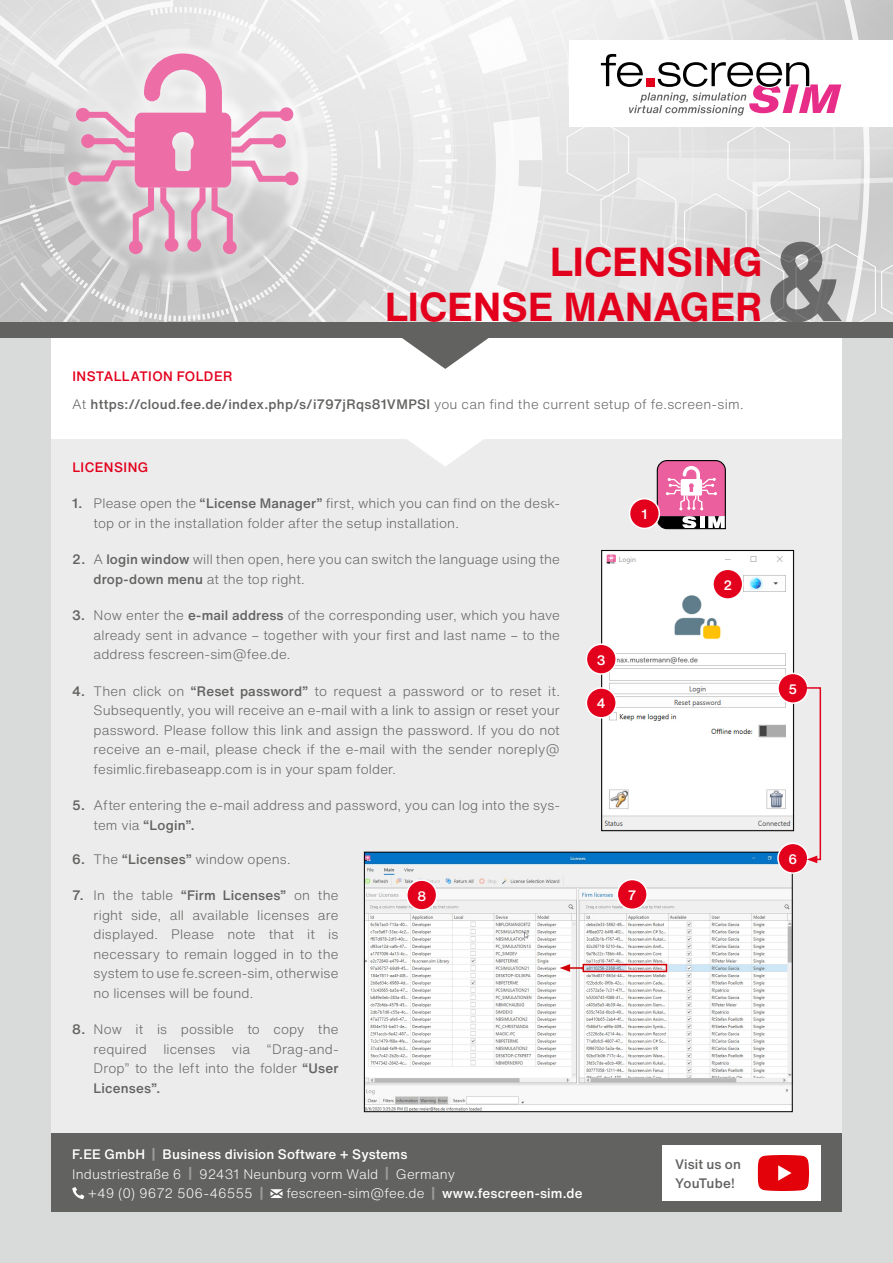
<style>
.page{position:relative;width:893px;height:1263px;background:#d9dada}
.page>*{position:absolute;margin:0;border:0;box-sizing:border-box;transform-origin:0 0}
.t1{font:700 39.75px/45px "Helvetica Now Text";letter-spacing:.01em;color:#e3001d;text-align:right}
.t2{font:300 13.5px/19.5px "Helvetica Now Text";letter-spacing:.01em;color:#626261;text-align:justify}
.t3{font:500 13.5px/28px "Helvetica Now Text";letter-spacing:.02em;color:#626261}
.t4{font:300 13.5px "Helvetica Now Text";letter-spacing:.01em;color:#fff}
.t5{font:500 13.5px "Helvetica Now Text";letter-spacing:.01em;color:#fff}
.t6{font:500 13.5px "Helvetica Now Text";letter-spacing:.035em;color:#e3001d}
.s1{color:#e3001d}
.s2{font-weight:300}
.s3{font-weight:500}
.s4{font-weight:700;color:#9c9c9d}
</style>
<div class="page">
<div style="left:51px;top:439px;width:791px;height:694px;background:#ececec"></div>
<svg style="left:407px;top:439px;width:76px;height:27px;fill:#fefefe"></svg>
<div style="left:51px;top:339px;width:791px;height:100px;background:#fff"></div>
<svg style="left:656px;top:460px;width:70px;height:70px;background:#cd779e"></svg>
<div style="left:629px;top:499px;width:30px;height:29px;background:#e3001d;border-radius:50%"></div>
<div style="left:629px;top:498px;width:31px;height:31px;border:2px solid #fff;border-radius:50%"></div>
<svg style="left:264px;top:338px;width:363px;height:31px"></svg>
<img style="left:0;top:0;width:893px;height:322px">
<div style="left:52px;top:37px;width:263px;height:233px;background:#fff;opacity:.86"></div>
<div style="left:285px;top:172px;width:13px;height:13px;border:7px solid #ed6ea7;border-radius:50%"></div>
<div style="left:68px;top:172px;width:14px;height:13px;border:7px solid #ed6ea7;border-radius:50%"></div>
<div style="left:223px;top:240px;width:14px;height:14px;border:7px solid #ed6ea7;border-radius:50%"></div>
<svg style="left:71px;top:54px;width:226px;height:199px"></svg>
<div style="left:129px;top:240px;width:14px;height:14px;border:7px solid #ed6ea7;border-radius:50%"></div>
<svg style="left:770px;top:242px;width:72px;height:80px"></svg>
<div style="left:570px;top:40px;width:323px;height:86px;background:#fff"></div>
<svg style="left:601px;top:54px;width:240px;height:61px"></svg>
<div style="left:0;top:322px;width:893px;height:16px;background:#626261"></div>
<img style="left:603px;top:552px;width:189px;height:274px">
<div style="left:601px;top:550px;width:193px;height:281px;border:1px solid #000"></div>
<div style="left:713px;top:569px;width:30px;height:30px;background:#e3001d;border-radius:50%"></div>
<div style="left:712px;top:568px;width:31px;height:32px;border:2px solid #fff;border-radius:50%"></div>
<div style="left:586px;top:644px;width:30px;height:30px;background:#e3001d;border-radius:50%"></div>
<div style="left:586px;top:643px;width:31px;height:32px;border:2px solid #fff;border-radius:50%"></div>
<div style="left:586px;top:688px;width:30px;height:30px;background:#e3001d;border-radius:50%"></div>
<div style="left:586px;top:687px;width:31px;height:31px;border:2px solid #fff;border-radius:50%"></div>
<div style="left:778px;top:673px;width:30px;height:30px;background:#e3001d;border-radius:50%"></div>
<div style="left:777px;top:673px;width:31px;height:31px;border:2px solid #fff;border-radius:50%"></div>
<img style="left:366px;top:854px;width:425px;height:256px">
<div style="left:364px;top:852px;width:429px;height:260px;border:1px solid #000"></div>
<div style="left:778px;top:843px;width:30px;height:30px;background:#e3001d;border-radius:50%"></div>
<div style="left:777px;top:843px;width:31px;height:31px;border:2px solid #fff;border-radius:50%"></div>
<svg style="left:797px;top:686px;width:25px;height:177px"></svg>
<div style="left:617px;top:879px;width:30px;height:30px;background:#e3001d;border-radius:50%"></div>
<div style="left:617px;top:879px;width:31px;height:31px;border:2px solid #fff;border-radius:50%"></div>
<div style="left:407px;top:880px;width:30px;height:30px;background:#e3001d;border-radius:50%"></div>
<div style="left:406px;top:879px;width:31px;height:32px;border:2px solid #fff;border-radius:50%"></div>
<div style="left:583px;top:964px;width:84px;height:8px;border:2px solid #d10007"></div>
<svg style="left:560px;top:964px;width:23px;height:8px"></svg>
<div style="left:51px;top:1133px;width:791px;height:79px;background:#626261"></div>
<svg style="left:72px;top:1187px;width:12px;height:12px"></svg>
<svg style="left:270px;top:1189px;width:13px;height:9px"></svg>
<div style="left:662px;top:1145px;width:159px;height:55px;background:#fff"></div>
<svg style="left:758px;top:1155px;width:51px;height:36px;background:#e61c24"></svg>
<h1 class="t1" style="left:385px;top:239px;width:379px">LICENSING<br>LICENSE MANAGER</h1>
<p class="t3" style="left:72px;top:362px;width:673px"><span class="s1">INSTALLATION FOLDER<br></span><span class="s2">At</span> https://cloud.fee.de/index.php/s/i797jRqs81VMPSI <span class="s2">you can find the current setup of fe.screen-sim.</span></p>
<p class="t6" style="left:72px;top:457px;width:78px">LICENSING</p>
<p class="t2" style="left:94px;top:493px;width:468px;text-indent:-21px"><span class="s3">1.</span> Please open the <span class="s3">“License Manager”</span> first, which you can find on the desk&shy;top or in the installation folder after the setup installation.</p>
<p class="t2" style="left:94px;top:549px;width:468px;text-indent:-21px"><span class="s3">2.</span> A <span class="s3">login window</span> will then open, here you can switch the language using the <span class="s3">drop-down menu</span> at the top right.</p>
<p class="t2" style="left:94px;top:605px;width:468px;text-indent:-21px"><span class="s3">3.</span> Now enter the <span class="s3">e-mail address</span> of the corresponding user, which you have already sent in advance – together with your first and last name – to the address fescreen-sim@fee.de.</p>
<p class="t2" style="left:94px;top:681px;width:468px;text-indent:-21px"><span class="s3">4.</span> Then click on <span class="s3">“Reset password”</span> to request a password or to reset it.<br>Subsequently, you will receive an e-mail with a link to assign or reset your password. Please follow this link and assign the password. If you do not receive an e-mail, please check if the e-mail with the sender noreply@ fesimlic.firebaseapp.com is in your spam folder.</p>
<p class="t2" style="left:94px;top:795px;width:468px;text-indent:-21px"><span class="s3">5.</span> After entering the e-mail address and password, you can log into the sys&shy;tem via <span class="s3">“Login”.</span></p>
<p class="t2" style="left:72px;top:848px;width:220px"><span class="s3">6.</span> The <span class="s3">“Licenses”</span> window opens.</p>
<p class="t2" style="left:94px;top:885px;width:246px;text-indent:-21px"><span class="s3">7.</span> In the table <span class="s3">“Firm Licenses”</span> on the right side, all available licenses are displayed. Please note that it is necessary to remain logged in to the system to use fe.screen-sim, otherwise no licenses will be found.</p>
<p class="t2" style="left:94px;top:1019px;width:246px;text-indent:-21px"><span class="s3">8.</span> Now it is possible to copy the required licenses via “Drag-and-Drop” to the left into the folder <span class="s3">“User Licenses”.</span></p>
<p class="t5" style="left:641px;top:504px;width:8px">1</p>
<p class="t5" style="left:597px;top:650px;width:10px">3</p>
<p class="t5" style="left:597px;top:693px;width:10px">4</p>
<p class="t5" style="left:417px;top:885px;width:10px">8</p>
<p class="t5" style="left:628px;top:885px;width:10px">7</p>
<p class="t5" style="left:72px;top:1144px;width:337px">F.EE GmbH <span class="s4">|</span> Business division Software + Systems</p>
<p class="t4" style="left:72px;top:1163px;width:384px">Industriestraße 6 <span class="s4">|</span> 92431 Neunburg vorm Wald <span class="s4">|</span> Germany</p>
<p class="t4" style="left:88px;top:1183px;width:177px">+49 (0) 9672 506-46555 <span class="s4">|</span></p>
<p class="t4" style="left:286px;top:1183px;width:298px">fescreen-sim@fee.de <span class="s4">|</span> <span class="s3">www.fescreen-sim.de</span></p>
<p class="t5" style="left:723px;top:575px;width:10px">2</p>
<p class="t3" style="left:675px;top:1154px;width:67px;line-height:19.5px">Visit us on<br>YouTube!</p>
<p class="t5" style="left:788px;top:679px;width:10px">5</p>
<p class="t5" style="left:788px;top:849px;width:10px">6</p>
</div>
